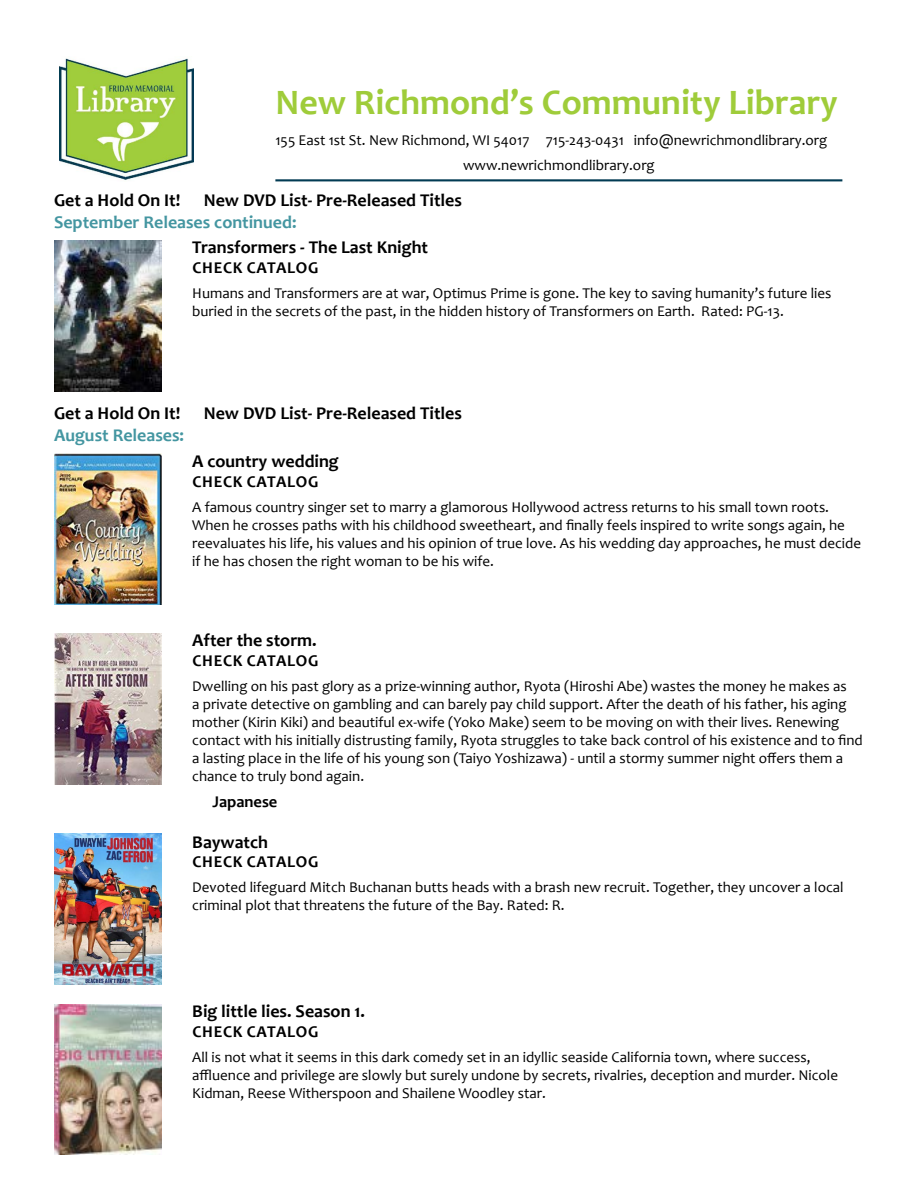
<style>
.page{position:relative;width:918px;height:1188px;background:#fff}
.page>*{position:absolute;margin:0;border:0;box-sizing:border-box;transform-origin:0 0}
.t1{font:700 36px "Candara";color:#9fcc3a}
.t2{font:700 18px "Candara";color:#000}
.t3{font:700 18px "Candara";color:#4496a1}
.t4{font:700 16.5px "Candara";letter-spacing:.04em;color:#000}
.t5{font:700 16.5px "Candara";letter-spacing:.09em;color:#000}
.t6{font:15px/18px "Candara";color:#000}
</style>
<div class="page">
<hr style="left:275px;top:179px;width:567px;height:2px;background:#023b53">
<img style="left:59px;top:58px;width:135px;height:122px">
<img style="left:54px;top:833px;width:108px;height:152px">
<img style="left:54px;top:1004px;width:108px;height:150px">
<img style="left:54px;top:633px;width:108px;height:152px">
<img style="left:54px;top:453px;width:108px;height:152px">
<img style="left:54px;top:240px;width:108px;height:152px">
<h1 class="t1" style="left:275px;top:79px;width:564px">New Richmond’s Community Library</h1>
<p class="t6" style="left:463px;top:128px;width:366px;line-height:24.8px;text-indent:-188px">155 East 1st St. New Richmond, WI 54017 715-243-0431 info@newrichmondlibrary.org www.newrichmondlibrary.org</p>
<p class="t2" style="left:54px;top:189px;width:128px">Get a Hold On It!</p>
<p class="t2" style="left:204px;top:189px;width:260px">New DVD List- Pre-Released Titles</p>
<p class="t3" style="left:54px;top:211px;width:244px">September Releases continued:</p>
<p class="t2" style="left:192px;top:236px;width:237px">Transformers - The Last Knight</p>
<p class="t4" style="left:193px;top:257px;width:106px">Check Catalog</p>
<p class="t6" style="left:192px;top:284px;width:641px">Humans and Transformers are at war, Optimus Prime is gone. The key to saving humanity’s future lies buried in the secrets of the past, in the hidden history of Transformers on Earth. Rated: PG-13.</p>
<p class="t2" style="left:54px;top:402px;width:128px">Get a Hold On It!</p>
<p class="t2" style="left:204px;top:402px;width:260px">New DVD List- Pre-Released Titles</p>
<p class="t3" style="left:54px;top:424px;width:132px">August Releases:</p>
<p class="t2" style="left:192px;top:450px;width:148px">A country wedding</p>
<p class="t4" style="left:193px;top:472px;width:106px">Check Catalog</p>
<p class="t6" style="left:192px;top:498px;width:670px">A famous country singer set to marry a glamorous Hollywood actress returns to his small town roots.<br>When he crosses paths with his childhood sweetheart, and finally feels inspired to write songs again, he reevaluates his life, his values and his opinion of true love. As his wedding day approaches, he must decide if he has chosen the right woman to be his wife.</p>
<p class="t2" style="left:192px;top:629px;width:126px">After the storm.</p>
<p class="t5" style="left:193px;top:650px;width:106px">ch eck catalog</p>
<p class="t6" style="left:192px;top:677px;width:672px">Dwelling on his past glory as a prize-winning author, Ryota (Hiroshi Abe) wastes the money he makes as<br>a private detective on gambling and can barely pay child support. After the death of his father, his aging mother (Kirin Kiki) and beautiful ex-wife (Yoko Make) seem to be moving on with their lives. Renewing contact with his initially distrusting family, Ryota struggles to take back control of his existence and to find a lasting place in the life of his young son (Taiyo Yoshizawa) - until a stormy summer night offers them a chance to truly bond again.</p>
<p class="t4" style="left:212px;top:791px;width:66px">Japanese</p>
<p class="t2" style="left:192px;top:830px;width:77px">Baywatch</p>
<p class="t4" style="left:193px;top:852px;width:106px">Check Catalog</p>
<p class="t6" style="left:192px;top:878px;width:653px">Devoted lifeguard Mitch Buchanan butts heads with a brash new recruit. Together, they uncover a local criminal plot that threatens the future of the Bay. Rated: R.</p>
<p class="t2" style="left:192px;top:1000px;width:174px">Big little lies. Season 1.</p>
<p class="t4" style="left:193px;top:1021px;width:127px">CHECK CATALOG</p>
<p class="t6" style="left:192px;top:1048px;width:647px">All is not what it seems in this dark comedy set in an idyllic seaside California town, where success, affluence and privilege are slowly but surely undone by secrets, rivalries, deception and murder. Nicole<br>Kidman, Reese Witherspoon and Shailene Woodley star.</p>
</div>
